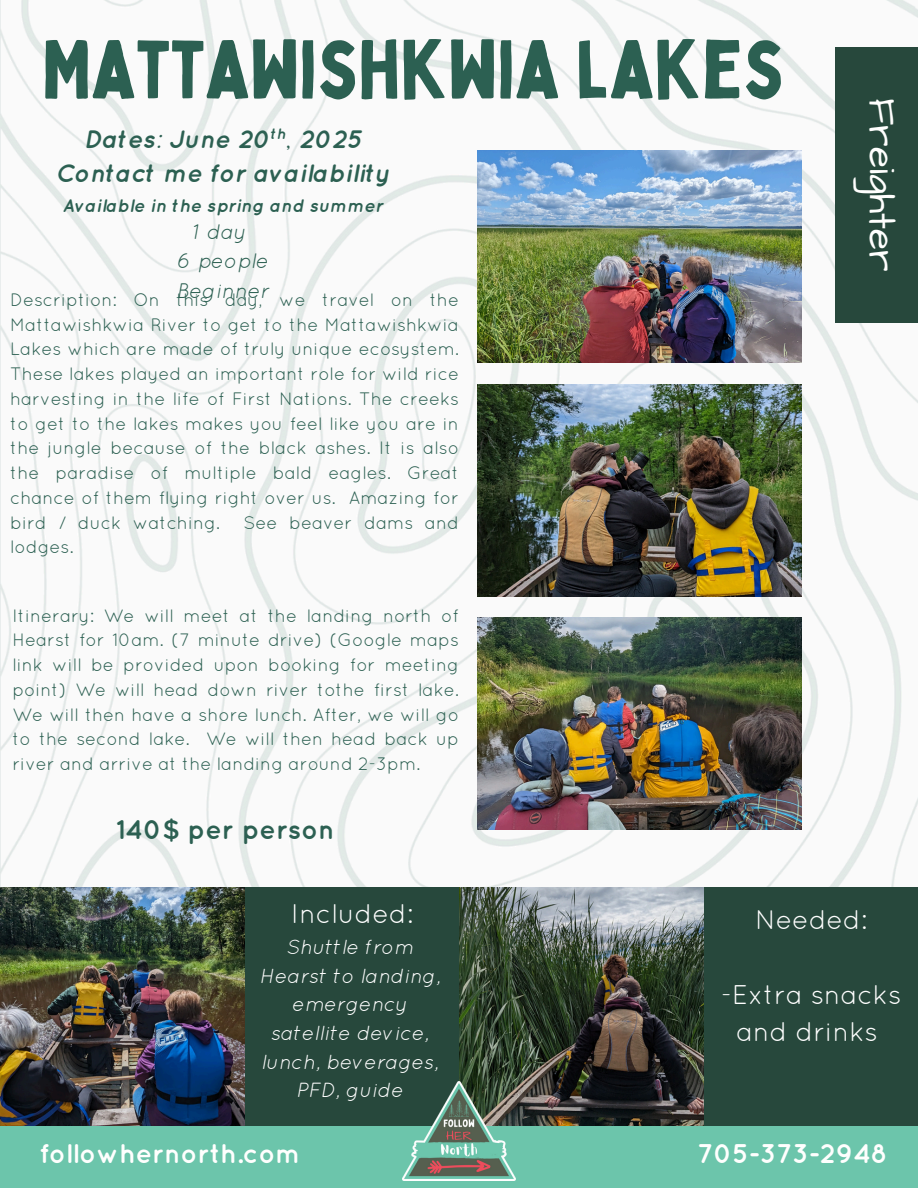
<style>
.page{position:relative;width:918px;height:1188px;background:#fff}
.page>*{position:absolute;margin:0;border:0;box-sizing:border-box;transform-origin:0 0}
.t1{font:80.7px "Bobby Jones";color:#2c6052}
.t2{font:39px "Architects Daughter";color:#fffffe}
.t3{font:27px/37.2px "Quicksand";color:#fff;text-align:center}
.t4{font:700 27px "Quicksand";color:#fffffe}
.t5{font:700 27px "Quicksand";color:#2c6052}
.t6{font:italic 700 25.2px "Quicksand";color:#2c6052}
.t7{font:italic 21px "Quicksand";color:#2c6052}
.t8{font:italic 20.4px/28.5px "Quicksand";color:#fefefe;text-align:center}
.t9{font:italic 700 18.15px "Quicksand";color:#2c6052}
.t10{font:18px/24.8px "Quicksand";color:#2c6052;text-align:justify}
.t11{font:italic 700 15.15px "Quicksand";color:#2c6052}
</style>
<div class="page">
<img style="left:0;top:0;width:918px;height:888px">
<div style="left:835px;top:47px;width:83px;height:276px;background:#27483c"></div>
<img style="left:478px;top:384px;width:323px;height:212px">
<img style="left:478px;top:151px;width:323px;height:212px">
<img style="left:478px;top:618px;width:323px;height:212px">
<img style="left:0;top:888px;width:245px;height:238px">
<img style="left:459px;top:888px;width:245px;height:238px">
<div style="left:245px;top:888px;width:214px;height:245px;background:#27483c"></div>
<div style="left:704px;top:888px;width:214px;height:245px;background:#27483c"></div>
<div style="left:0;top:1126px;width:918px;height:62px;background:#6cc5ab"></div>
<img style="left:402px;top:1082px;width:114px;height:99px">
<p class="t1" style="left:42px;top:19px;width:744px">MATTAWISHKWIA LAKES</p>
<p class="t11" style="left:271px;top:128px;width:17px">th</p>
<p class="t6" style="left:56px;top:163px;width:336px">Contact me for availability</p>
<p class="t9" style="left:63px;top:198px;width:322px">Available in the spring and summer</p>
<p class="t7" style="left:194px;top:224px;width:54px">1 day</p>
<h3 class="t7" style="left:177px;top:254px;width:93px">6 people</h3>
<p class="t7" style="left:177px;top:283px;width:94px">Beginner</p>
<p class="t6" style="left:84px;top:129px;width:280px">Dates: June 20 , 2025</p>
<h2 class="t10" style="left:10px;top:289px;width:450px">Description: On this day, we travel on the Mattawishkwia River to get to the Mattawishkwia Lakes which are made of truly unique ecosystem.<br>These lakes played an important role for wild rice harvesting in the life of First Nations. The creeks to get to the lakes makes you feel like you are in the jungle because of the black ashes. It is also the paradise of multiple bald eagles. Great chance of them flying right over us. Amazing for bird / duck watching.</h2>
<h2 class="t10" style="left:244px;top:512px;width:217px">See beaver dams and</h2>
<h2 class="t10" style="left:10px;top:536px;width:65px">lodges.</h2>
<h4 class="t10" style="left:12px;top:605px;width:448px">Itinerary: We will meet at the landing north of Hearst for 10am. (7 minute drive) (Google maps link will be provided upon booking for meeting point) We will head down river tothe first lake.<br>We will then have a shore lunch. After, we will go to the second lake. We will then head back up river and arrive at the landing around 2-3pm.</h4>
<p class="t5" style="left:116px;top:818px;width:220px">140$ per person</p>
<p class="t2" style="left:908px;top:98px;width:175px;rotate:90deg">Freighter</p>
<p class="t3" style="left:291px;top:897px;width:124px">Included:</p>
<p class="t8" style="left:259px;top:935px;width:183px">Shuttle from<br>Hearst to landing, emergency satellite device, lunch, beverages,<br>PFD, guide</p>
<h4 class="t3" style="left:755px;top:904px;width:114px">Needed:</h4>
<h5 class="t3" style="left:721px;top:978px;width:182px">-Extra snacks and drinks</h5>
<h4 class="t4" style="left:39px;top:1143px;width:263px">followhernorth.com</h4>
<p class="t4" style="left:698px;top:1143px;width:192px">705-373-2948</p>
</div>
